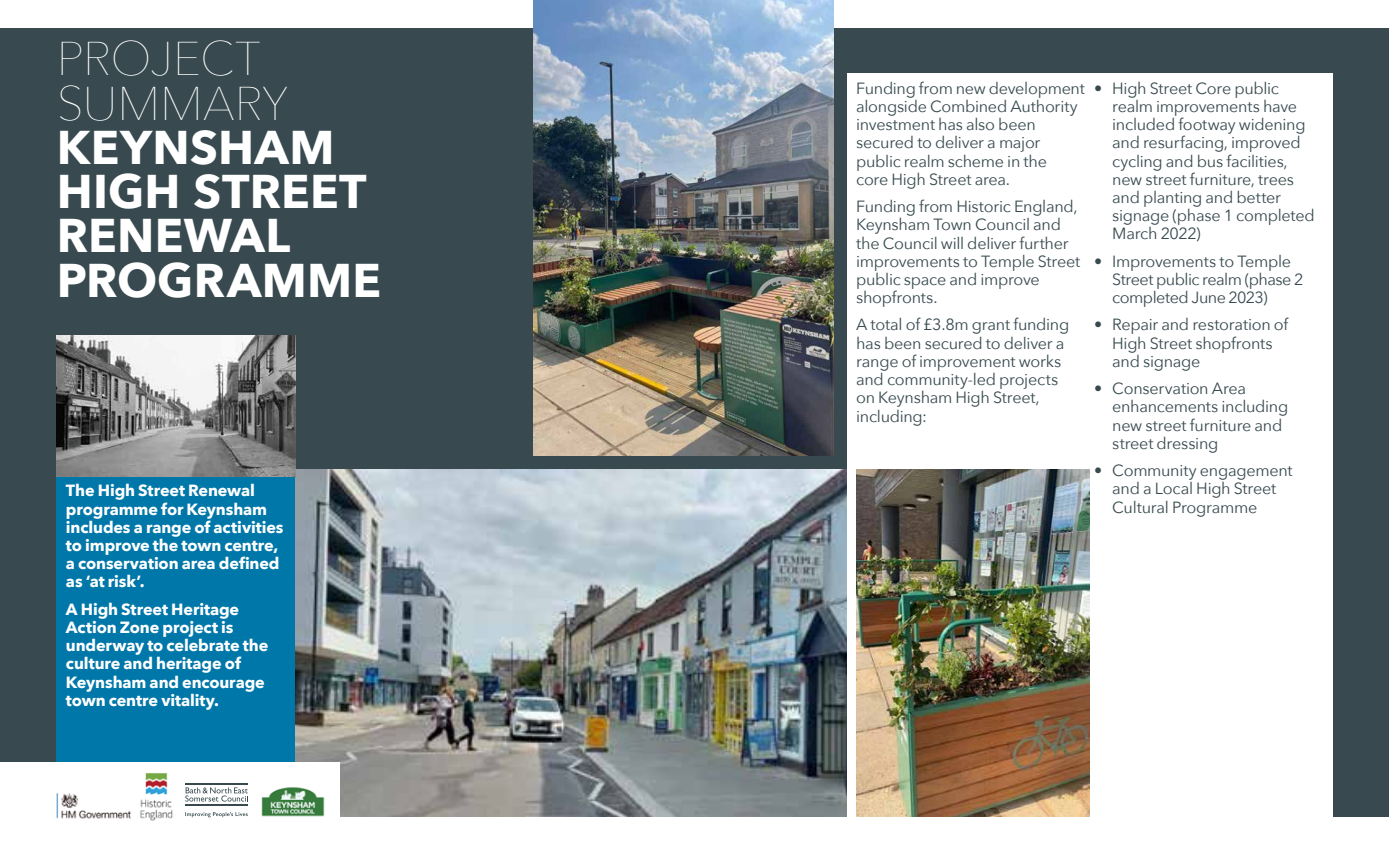
<style>
.page{position:relative;width:1389px;height:842px;background:#fff}
.page>*{position:absolute;margin:0;border:0;box-sizing:border-box;transform-origin:0 0}
.t1{font:700 47.2px/44.2px "Avenir Next";letter-spacing:.005em;color:#fff}
.Body_copy{font:16.2px/18.2px "Avenir Next";letter-spacing:-.02em;color:#384a4f}
.Body_copy-2{font:700 16.2px/18.2px "Avenir Next";letter-spacing:-.01em;color:#fff}
.s1{font-weight:200}
</style>
<div class="page">
<div style="left:0;top:28px;width:1389px;height:788px;background:#384a4f"></div>
<div style="left:57px;top:476px;width:238px;height:333px;background:#0077a9"></div>
<img style="left:295px;top:470px;width:552px;height:346px">
<img style="left:57px;top:336px;width:238px;height:140px">
<div style="left:0;top:763px;width:340px;height:79px;background:#fff"></div>
<img style="left:56px;top:773px;width:117px;height:48px">
<hr style="left:185px;top:805px;width:63px;height:1px;background:#384a4f">
<hr style="left:185px;top:783px;width:63px;height:1px;background:#384a4f">
<svg style="left:185px;top:787px;width:63px;height:14px"></svg>
<svg style="left:185px;top:812px;width:63px;height:5px"></svg>
<img style="left:261px;top:787px;width:64px;height:30px">
<img style="left:534px;top:0;width:299px;height:456px">
<div style="left:847px;top:74px;width:485px;height:768px;background:#fff"></div>
<img style="left:856px;top:470px;width:234px;height:346px">
<h2 class="t1" style="left:57px;top:36px;width:326px"><span class="s1">PROJECT<br>SUMMARY<br></span>KEYNSHAM<br>HIGH STREET<br>RENEWAL<br>PROGRAMME</h2>
<p class="Body_copy-2" style="left:66px;top:481px;width:219px">The High Street Renewal programme for Keynsham includes a range of activities to improve the town centre, a conservation area defined as ‘at risk’.</p>
<p class="Body_copy-2" style="left:66px;top:600px;width:204px">A High Street Heritage<br>Action Zone project is underway to celebrate the culture and heritage of<br>Keynsham and encourage town centre vitality.</p>
<p class="Body_copy" style="left:856px;top:78px;width:230px">Funding from new development alongside Combined Authority investment has also been secured to deliver a major public realm scheme in the<br>core High Street area.</p>
<p class="Body_copy" style="left:856px;top:197px;width:226px">Funding from Historic England,<br>Keynsham Town Council and the Council will deliver further improvements to Temple Street public space and improve shopfronts.</p>
<p class="Body_copy" style="left:856px;top:315px;width:215px">A total of £3.8m grant funding has been secured to deliver a range of improvement works and community-led projects on Keynsham High Street, including:</p>
<p class="Body_copy" style="left:1112px;top:78px;width:204px;text-indent:-18px">• High Street Core public realm improvements have included footway widening and resurfacing, improved cycling and bus facilities, new street furniture, trees and planting and better signage (phase 1 completed<br>March 2022)</p>
<p class="Body_copy" style="left:1112px;top:251px;width:193px;text-indent:-18px">• Improvements to Temple<br>Street public realm (phase 2 completed June 2023)</p>
<p class="Body_copy" style="left:1112px;top:315px;width:177px;text-indent:-18px">• Repair and restoration of<br>High Street shopfronts and signage</p>
<p class="Body_copy" style="left:1112px;top:379px;width:178px;text-indent:-18px">• Conservation Area enhancements including new street furniture and street dressing</p>
<p class="Body_copy" style="left:1112px;top:461px;width:182px;text-indent:-18px">• Community engagement and a Local High Street<br>Cultural Programme</p>
</div>
